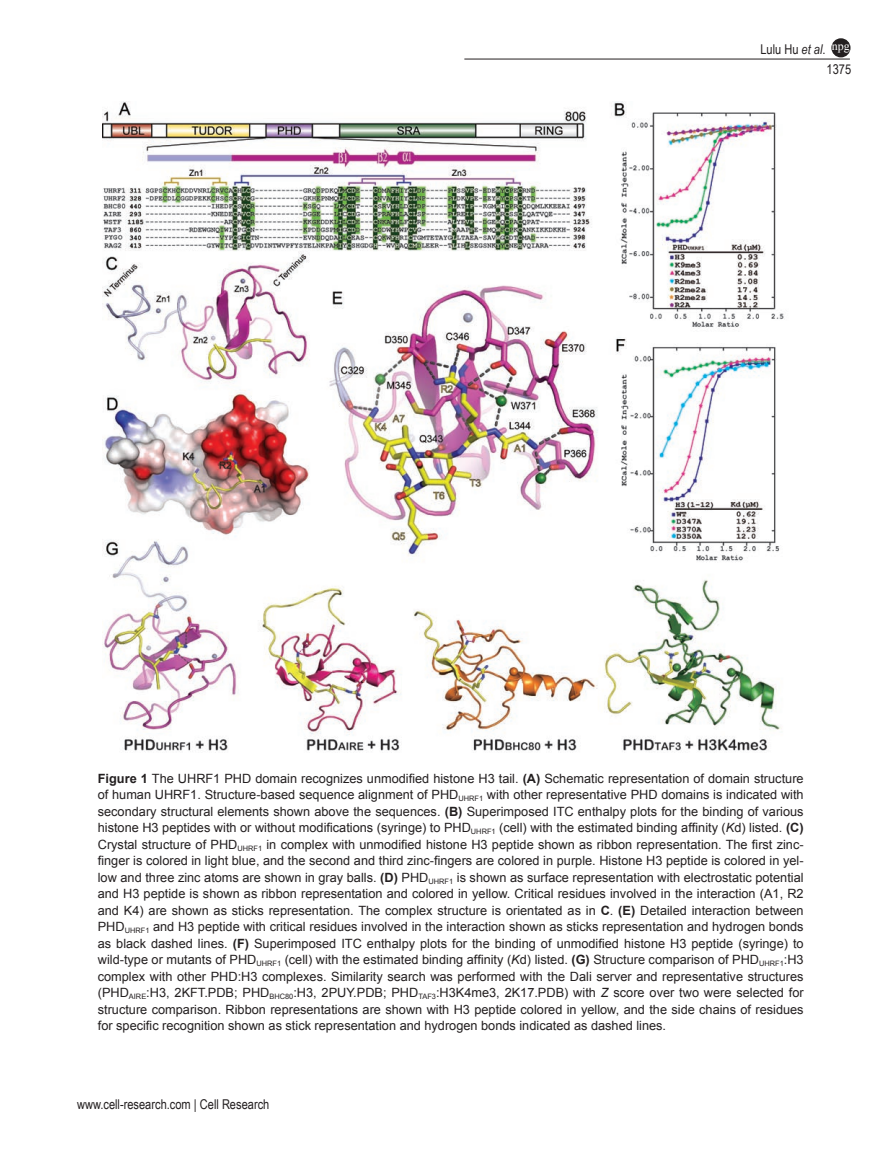
<style>
.page{position:relative;width:893px;height:1170px;background:#fff}
.page>*{position:absolute;margin:0;border:0;box-sizing:border-box;transform-origin:0 0}
.t1{font:13.5px "Arial Narrow";color:#231f20}
.t2{font:12.75px/16.5px "Arial";color:#231f20;text-align:justify}
.t3{font:12px "Times New Roman";color:#fff}
.s1{font-style:italic}
.s2{font-weight:700}
</style>
<div class="page">
<hr style="left:464px;top:59px;width:386px;height:1px;background:#231f20">
<div style="left:832px;top:39px;width:18px;height:18px;background:#231f20;border-radius:50%"></div>
<div style="left:831px;top:38px;width:19px;height:19px;border:2px solid #231f20;border-radius:50%"></div>
<img style="left:103px;top:101px;width:681px;height:650px">
<p class="t3" style="left:832px;top:38px;width:19px">npg</p>
<p class="t1" style="left:760px;top:40px;width:67px">Lulu Hu <span class="s1">et al</span>.</p>
<p class="t1" style="left:826px;top:59px;width:26px">1375</p>
<p class="t2" style="left:98px;top:769px;width:707px"><span class="s2">Figure 1</span> The UHRF1 PHD domain recognizes unmodified histone H3 tail. <span class="s2">(A)</span> Schematic representation of domain structure of human UHRF1. Structure-based sequence alignment of PHD<sub>UHRF1</sub> with other representative PHD domains is indicated with secondary structural elements shown above the sequences. <span class="s2">(B)</span> Superimposed ITC enthalpy plots for the binding of various histone H3 peptides with or without modifications (syringe) to PHD<sub>UHRF1</sub> (cell) with the estimated binding affinity (<span class="s1">K</span>d) listed. <span class="s2">(C)<br></span>Crystal structure of PHD<sub>UHRF1</sub> in complex with unmodified histone H3 peptide shown as ribbon representation. The first zinc&shy;finger is colored in light blue, and the second and third zinc-fingers are colored in purple. Histone H3 peptide is colored in yel&shy;low and three zinc atoms are shown in gray balls. <span class="s2">(D)</span> PHD<sub>UHRF1</sub> is shown as surface representation with electrostatic potential and H3 peptide is shown as ribbon representation and colored in yellow. Critical residues involved in the interaction (A1, R2 and K4) are shown as sticks representation. The complex structure is orientated as in <span class="s2">C</span>. <span class="s2">(E)</span> Detailed interaction between PHD<sub>UHRF1</sub> and H3 peptide with critical residues involved in the interaction shown as sticks representation and hydrogen bonds as black dashed lines. <span class="s2">(F)</span> Superimposed ITC enthalpy plots for the binding of unmodified histone H3 peptide (syringe) to wild-type or mutants of PHD<sub>UHRF1</sub> (cell) with the estimated binding affinity (<span class="s1">K</span>d) listed. <span class="s2">(G)</span> Structure comparison of PHD<sub>UHRF1</sub>:H3 complex with other PHD:H3 complexes. Similarity search was performed with the Dali server and representative structures (PHD<sub>AIRE</sub>:H3, 2KFT.PDB; PHD<sub>BHC80</sub>:H3, 2PUY.PDB; PHD<sub>TAF3</sub>:H3K4me3, 2K17.PDB) with <span class="s1">Z</span> score over two were selected for structure comparison. Ribbon representations are shown with H3 peptide colored in yellow, and the side chains of residues for specific recognition shown as stick representation and hydrogen bonds indicated as dashed lines.</p>
<p class="t1" style="left:77px;top:1094px;width:194px">www.cell-research.com | Cell Research</p>
</div>
